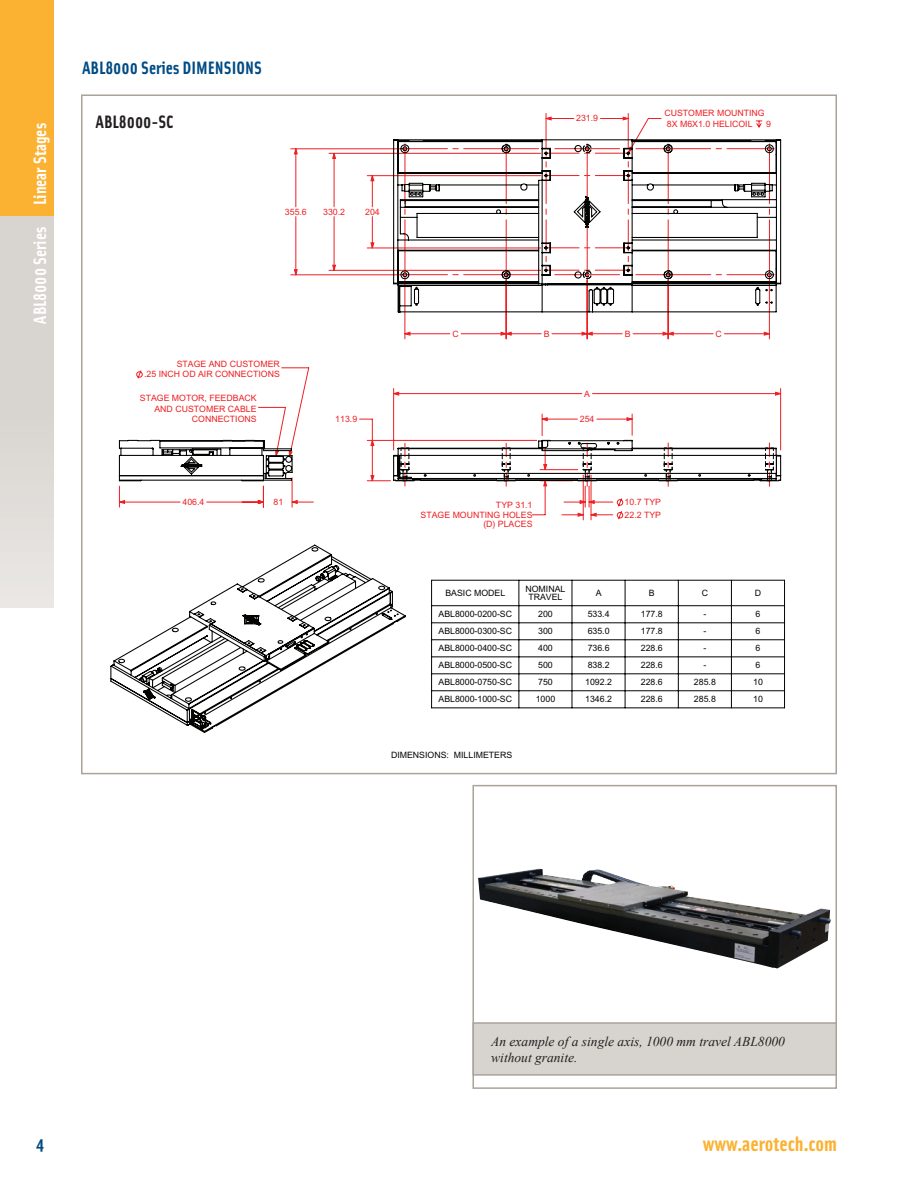
<style>
.page{position:relative;width:918px;height:1188px;background:#fff}
.page>*{position:absolute;margin:0;border:0;box-sizing:border-box;transform-origin:0 0}
.t1{font:700 21px "Solex OT";color:#fbb131}
.t2{font:700 18px "Solex OT";color:#fff}
.t3{font:700 18px "Solex OT";color:#004b84}
.t4{font:700 18px "Solex OT";color:#231f20}
.t5{font:italic 13.5px/16.2px "Times New Roman";color:#231f20}
.t6{font:8.7px/8.2px "Arial";color:#040503;text-align:center}
.t7{font:8.7px/10.6px "Arial";color:#ee1f23;text-align:right}
</style>
<div class="page">
<div style="left:0;top:216px;width:54px;height:391px;background:linear-gradient(to bottom,#d3cfc9,#e6e3e0)"></div>
<div style="left:0;top:0;width:54px;height:216px;background:#fbb131"></div>
<hr style="left:431px;top:580px;width:1px;height:128px;background:#040503">
<hr style="left:432px;top:707px;width:353px;height:1px;background:#040503">
<hr style="left:784px;top:580px;width:1px;height:128px;background:#040503">
<hr style="left:432px;top:580px;width:353px;height:1px;background:#040503">
<hr style="left:519px;top:580px;width:1px;height:128px;background:#040503">
<hr style="left:572px;top:580px;width:1px;height:128px;background:#040503">
<hr style="left:625px;top:580px;width:1px;height:128px;background:#040503">
<hr style="left:678px;top:580px;width:1px;height:128px;background:#040503">
<hr style="left:731px;top:580px;width:1px;height:128px;background:#040503">
<hr style="left:432px;top:605px;width:353px;height:1px;background:#040503">
<hr style="left:432px;top:622px;width:353px;height:1px;background:#040503">
<hr style="left:432px;top:639px;width:353px;height:1px;background:#040503">
<hr style="left:432px;top:656px;width:353px;height:1px;background:#040503">
<hr style="left:432px;top:673px;width:353px;height:1px;background:#040503">
<hr style="left:432px;top:690px;width:353px;height:1px;background:#040503">
<svg style="left:119px;top:117px;width:662px;height:386px"></svg>
<svg style="left:393px;top:139px;width:389px;height:175px"></svg>
<svg style="left:400px;top:144px;width:374px;height:136px"></svg>
<svg style="left:393px;top:439px;width:389px;height:81px"></svg>
<svg style="left:118px;top:367px;width:192px;height:115px"></svg>
<svg style="left:110px;top:544px;width:296px;height:189px"></svg>
<div style="left:94px;top:108px;width:129px;height:42px;background:#fff"></div>
<img style="left:478px;top:869px;width:353px;height:99px">
<div style="left:472px;top:785px;width:365px;height:304px;border:2px solid #a9a39a"></div>
<div style="left:473px;top:1023px;width:363px;height:52px;background:#d7d3ce"></div>
<div style="left:472px;top:1022px;width:365px;height:54px;border:2px solid #a9a39a"></div>
<h2 class="t2" style="left:28px;top:205px;width:84px;rotate:-90deg">Linear Stages</h2>
<h2 class="t2" style="left:28px;top:324px;width:98px;rotate:-90deg">ABL8000 Series</h2>
<h2 class="t3" style="left:82px;top:56px;width:181px">ABL8000 Series DIMENSIONS</h2>
<h2 class="t4" style="left:96px;top:110px;width:79px">ABL8000-SC</h2>
<p class="t7" style="left:285px;top:206px;width:23px">355.6</p>
<p class="t7" style="left:323px;top:206px;width:23px">330.2</p>
<p class="t7" style="left:365px;top:206px;width:16px">204</p>
<p class="t7" style="left:144px;top:358px;width:137px">STAGE AND CUSTOMER<br>.25 INCH OD AIR CONNECTIONS</p>
<p class="t7" style="left:576px;top:113px;width:23px">231.9</p>
<p class="t7" style="left:664px;top:108px;width:102px;text-align:left">CUSTOMER MOUNTING<br>8X M6X1.0 HELICOIL</p>
<p class="t7" style="left:766px;top:118px;width:6px">9</p>
<p class="t7" style="left:452px;top:328px;width:8px">C</p>
<p class="t7" style="left:544px;top:328px;width:7px">B</p>
<p class="t7" style="left:625px;top:328px;width:7px">B</p>
<p class="t7" style="left:716px;top:328px;width:8px">C</p>
<p class="t7" style="left:140px;top:393px;width:118px">STAGE MOTOR, FEEDBACK<br>AND CUSTOMER CABLE<br>CONNECTIONS</p>
<p class="t7" style="left:183px;top:496px;width:23px">406.4</p>
<p class="t7" style="left:273px;top:496px;width:11px">81</p>
<p class="t7" style="left:584px;top:388px;width:7px">A</p>
<p class="t7" style="left:335px;top:414px;width:23px">113.9</p>
<p class="t7" style="left:580px;top:414px;width:16px">254</p>
<p class="t7" style="left:421px;top:500px;width:113px;line-height:9.8px">TYP 31.1<br>STAGE MOUNTING HOLES (D) PLACES</p>
<p class="t7" style="left:625px;top:496px;width:38px;line-height:12.8px;text-align:left">10.7 TYP<br>22.2 TYP</p>
<p class="t6" style="left:445px;top:589px;width:61px">BASIC MODEL</p>
<p class="t6" style="left:526px;top:585px;width:41px">NOMINAL<br>TRAVEL</p>
<p class="t6" style="left:596px;top:589px;width:7px">A</p>
<p class="t6" style="left:649px;top:589px;width:7px">B</p>
<p class="t6" style="left:702px;top:589px;width:8px">C</p>
<p class="t6" style="left:755px;top:589px;width:8px">D</p>
<p class="t6" style="left:439px;top:610px;width:75px">ABL8000-0200-SC</p>
<p class="t6" style="left:538px;top:610px;width:16px">200</p>
<p class="t6" style="left:588px;top:610px;width:23px">533.4</p>
<p class="t6" style="left:641px;top:610px;width:23px">177.8</p>
<p class="t6" style="left:703px;top:610px;width:4px">-</p>
<p class="t6" style="left:756px;top:610px;width:6px">6</p>
<p class="t6" style="left:439px;top:627px;width:75px">ABL8000-0300-SC</p>
<p class="t6" style="left:538px;top:627px;width:16px">300</p>
<p class="t6" style="left:588px;top:627px;width:23px">635.0</p>
<p class="t6" style="left:641px;top:627px;width:23px">177.8</p>
<p class="t6" style="left:703px;top:627px;width:4px">-</p>
<p class="t6" style="left:756px;top:627px;width:6px">6</p>
<p class="t6" style="left:439px;top:644px;width:75px">ABL8000-0400-SC</p>
<p class="t6" style="left:538px;top:644px;width:16px">400</p>
<p class="t6" style="left:588px;top:644px;width:23px">736.6</p>
<p class="t6" style="left:641px;top:644px;width:23px">228.6</p>
<p class="t6" style="left:703px;top:644px;width:4px">-</p>
<p class="t6" style="left:756px;top:644px;width:6px">6</p>
<p class="t6" style="left:439px;top:661px;width:75px">ABL8000-0500-SC</p>
<p class="t6" style="left:538px;top:661px;width:16px">500</p>
<p class="t6" style="left:588px;top:661px;width:23px">838.2</p>
<p class="t6" style="left:641px;top:661px;width:23px">228.6</p>
<p class="t6" style="left:703px;top:661px;width:4px">-</p>
<p class="t6" style="left:756px;top:661px;width:6px">6</p>
<p class="t6" style="left:439px;top:678px;width:75px">ABL8000-0750-SC</p>
<p class="t6" style="left:538px;top:678px;width:16px">750</p>
<p class="t6" style="left:585px;top:678px;width:28px">1092.2</p>
<p class="t6" style="left:641px;top:678px;width:23px">228.6</p>
<p class="t6" style="left:694px;top:678px;width:23px">285.8</p>
<p class="t6" style="left:753px;top:678px;width:11px">10</p>
<p class="t6" style="left:439px;top:695px;width:75px">ABL8000-1000-SC</p>
<p class="t6" style="left:536px;top:695px;width:21px">1000</p>
<p class="t6" style="left:585px;top:695px;width:28px">1346.2</p>
<p class="t6" style="left:641px;top:695px;width:23px">228.6</p>
<p class="t6" style="left:694px;top:695px;width:23px">285.8</p>
<p class="t6" style="left:753px;top:695px;width:11px">10</p>
<p class="t6" style="left:391px;top:751px;width:123px">DIMENSIONS: MILLIMETERS</p>
<h3 class="t5" style="left:491px;top:1033px;width:295px">An example of a single axis, 1000 mm travel ABL8000 without granite.</h3>
<h2 class="t3" style="left:37px;top:1132px;width:9px">4</h2>
<h1 class="t1" style="left:703px;top:1130px;width:136px">www.aerotech.com</h1>
</div>
